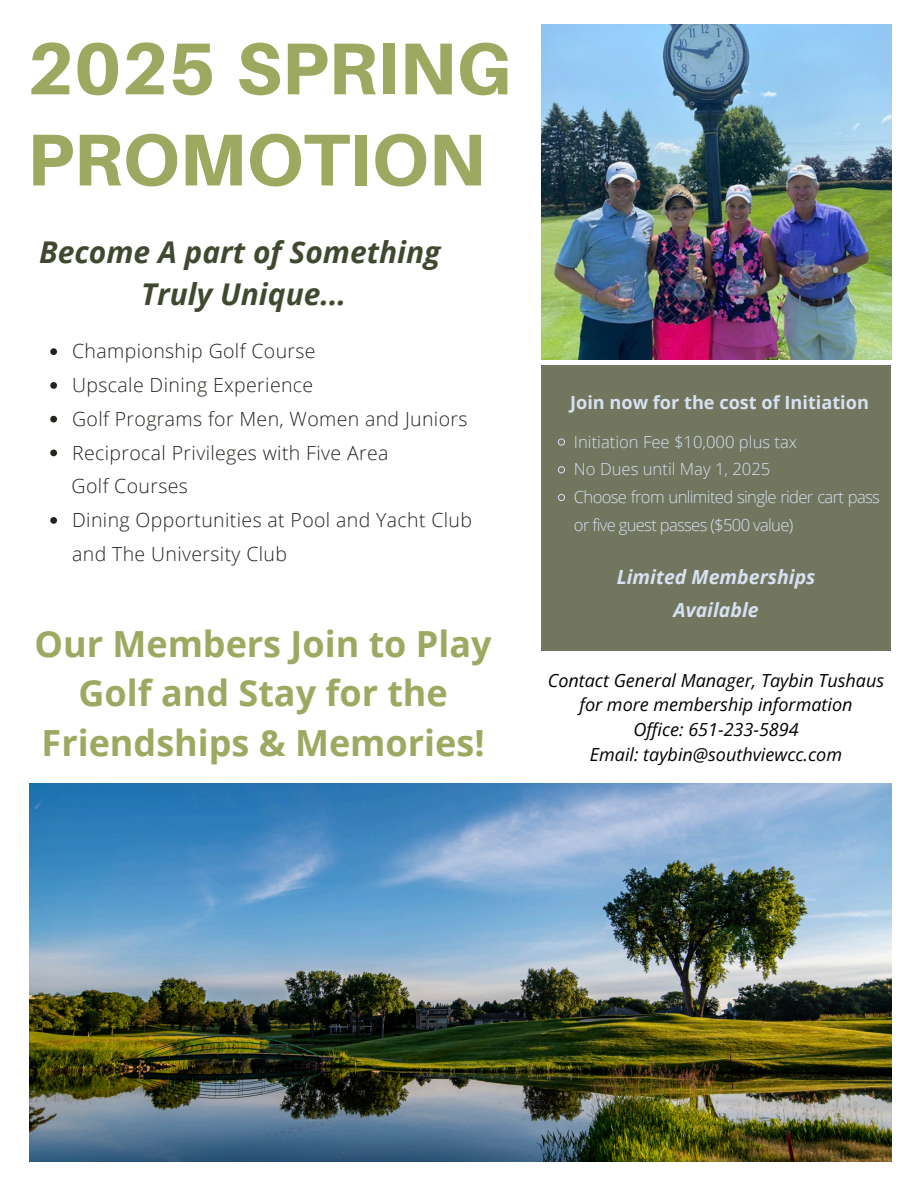
<style>
.page{position:relative;width:918px;height:1188px;background:#fff}
.page>*{position:absolute;margin:0;border:0;box-sizing:border-box;transform-origin:0 0}
.t1{font:800 73.5px/91.2px "Aileron";color:#9da861}
.t2{font:700 36px/49.5px "Open Sans";color:#9da861;text-align:center}
.t3{font:italic 700 30px/41.7px "Open Sans";color:#40492f;text-align:center}
.t4{font:300 19.5px/33.8px "Open Sans";letter-spacing:.02em;color:#21261d}
.t5{font:italic 700 19.5px/32.7px "Open Sans";color:#d6e1f2;text-align:center}
.t6{font:700 18.15px "Open Sans";color:#d6e1f2}
.t7{font:italic 18px/24.8px "Open Sans";color:#000;text-align:center}
.t8{font:300 16.65px/27.8px "Open Sans";letter-spacing:-.04em;color:#d6e1f2}
.t9{font:300 16.65px "Open Sans";color:#d6e1f2}
</style>
<div class="page">
<img style="left:541px;top:25px;width:350px;height:334px">
<div style="left:541px;top:366px;width:350px;height:285px;background:#72765f"></div>
<img style="left:29px;top:783px;width:862px;height:378px">
<svg style="left:50px;top:348px;width:7px;height:7px"></svg>
<svg style="left:50px;top:382px;width:7px;height:7px"></svg>
<svg style="left:50px;top:416px;width:7px;height:7px"></svg>
<svg style="left:50px;top:450px;width:7px;height:6px"></svg>
<svg style="left:50px;top:517px;width:7px;height:7px"></svg>
<svg style="left:558px;top:438px;width:7px;height:8px"></svg>
<svg style="left:558px;top:466px;width:7px;height:7px"></svg>
<svg style="left:558px;top:494px;width:7px;height:7px"></svg>
<h1 class="t1" style="left:27px;top:22px;width:486px">2025 SPRING<br>PROMOTION</h1>
<h5 class="t3" style="left:39px;top:231px;width:403px">Become A part of Something<br>Truly Unique...</h5>
<p class="t4" style="left:72px;top:334px;width:245px">Championship Golf Course</p>
<h3 class="t4" style="left:72px;top:368px;width:243px">Upscale Dining Experience</h3>
<p class="t4" style="left:72px;top:401px;width:397px">Golf Programs for Men, Women and Juniors</p>
<p class="t4" style="left:72px;top:435px;width:318px">Reciprocal Privileges with Five Area</p>
<p class="t4" style="left:72px;top:469px;width:118px">Golf Courses</p>
<p class="t4" style="left:72px;top:503px;width:401px">Dining Opportunities at Pool and Yacht Club and The University Club</p>
<p class="t2" style="left:35px;top:618px;width:459px">Our Members Join to Play<br>Golf and Stay for the<br>Friendships &amp; Memories!</p>
<h4 class="t6" style="left:570px;top:389px;width:300px">Join now for the cost of Initiation</h4>
<p class="t9" style="left:574px;top:430px;width:225px">Initiation Fee $10,000 plus tax</p>
<p class="t9" style="left:574px;top:458px;width:198px">No Dues until May 1, 2025</p>
<p class="t8" style="left:574px;top:483px;width:308px">Choose from unlimited single rider cart pass or five guest passes ($500 value)</p>
<h4 class="t5" style="left:617px;top:560px;width:200px">Limited Memberships<br>Available</h4>
<h2 class="t7" style="left:548px;top:667px;width:338px">Contact General Manager, Taybin Tushaus for more membership information<br>Office: 651-233-5894<br>Email: taybin@southviewcc.com</h2>
</div>
